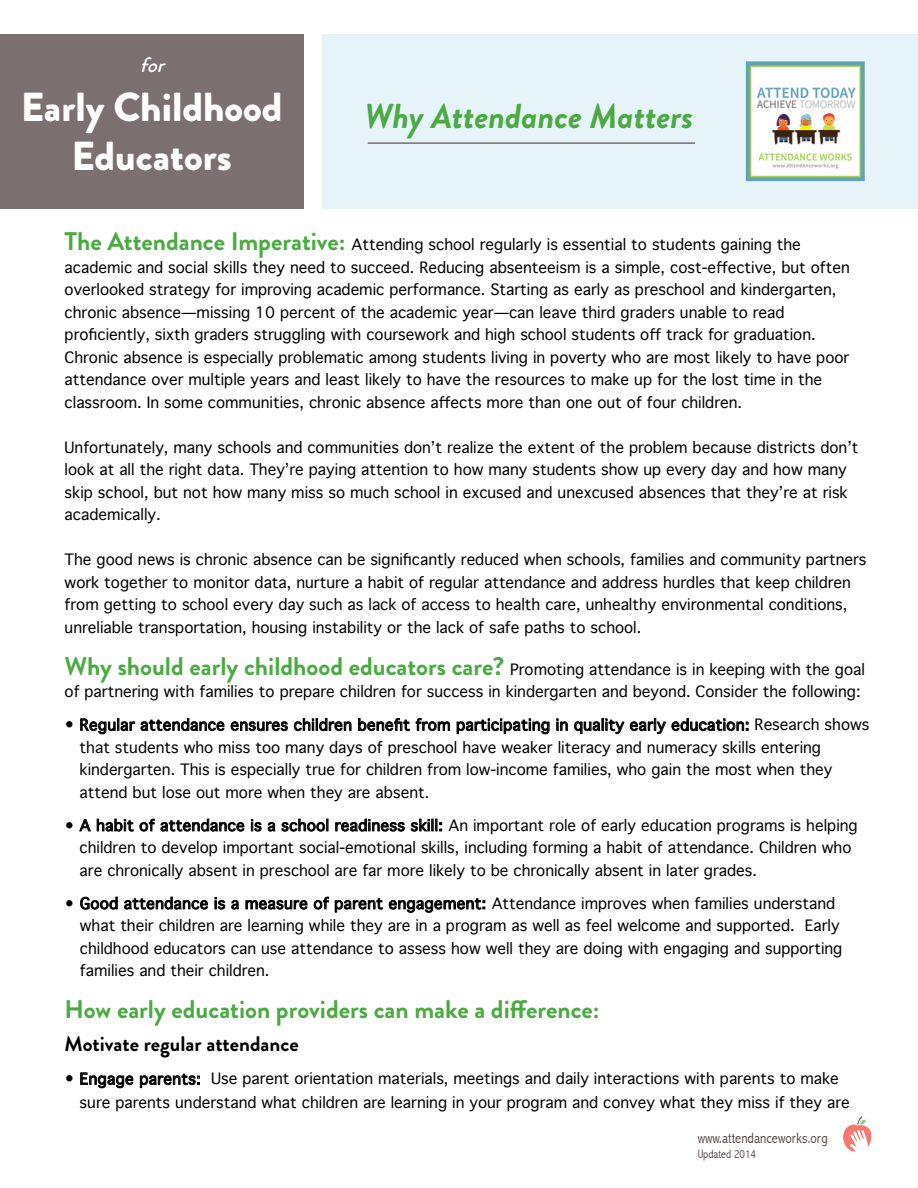
<style>
.page{position:relative;width:918px;height:1188px;background:#fff}
.page>*{position:absolute;margin:0;border:0;box-sizing:border-box;transform-origin:0 0}
.t1{font:900 40.5px/48.6px "Brandon Grotesque";color:#fff;text-align:center}
.t2{font:italic 700 34.5px "Brandon Grotesque";color:#4baa42}
.t3{font:700 25.5px "Brandon Grotesque";color:#4baa42}
.t4{font:700 21px "Brandon Grotesque";color:#000}
.t5{font:italic 500 21px "Brandon Grotesque";color:#fff}
.t6{font:15px/22.5px "Geneva";color:#000}
.t7{font:300 condensed 15px "Abadi";color:#514041}
.t8{font:300 condensed 12px "Abadi";color:#514041}
.s1{font-family:"Brandon Grotesque";font-weight:700;font-size:25.5px;color:#4baa42}
</style>
<div class="page">
<img style="left:843px;top:1117px;width:29px;height:35px">
<div style="left:322px;top:34px;width:596px;height:174px;background:#e6f3f9"></div>
<div style="left:0;top:34px;width:303px;height:174px;background:#7c6f70"></div>
<hr style="left:368px;top:142px;width:327px;height:2px;background:#514041">
<svg style="left:80px;top:718px;width:208px;height:17px"></svg>
<svg style="left:294px;top:718px;width:58px;height:14px"></svg>
<svg style="left:358px;top:718px;width:92px;height:14px"></svg>
<svg style="left:456px;top:719px;width:94px;height:16px"></svg>
<svg style="left:556px;top:719px;width:12px;height:12px"></svg>
<svg style="left:574px;top:718px;width:175px;height:16px"></svg>
<svg style="left:79px;top:818px;width:166px;height:14px"></svg>
<svg style="left:251px;top:818px;width:77px;height:14px"></svg>
<svg style="left:335px;top:818px;width:107px;height:14px"></svg>
<svg style="left:80px;top:896px;width:38px;height:14px"></svg>
<svg style="left:124px;top:896px;width:84px;height:14px"></svg>
<svg style="left:215px;top:897px;width:24px;height:13px"></svg>
<svg style="left:245px;top:896px;width:84px;height:14px"></svg>
<svg style="left:335px;top:898px;width:48px;height:15px"></svg>
<svg style="left:389px;top:898px;width:96px;height:15px"></svg>
<svg style="left:80px;top:1072px;width:54px;height:17px"></svg>
<svg style="left:140px;top:1074px;width:60px;height:14px"></svg>
<img style="left:745px;top:61px;width:120px;height:121px">
<h3 class="t5" style="left:140px;top:51px;width:34px">for</h3>
<h1 class="t1" style="left:21px;top:83px;width:263px">Early Childhood<br>Educators</h1>
<h2 class="t2" style="left:364px;top:92px;width:330px">Why Attendance Matters</h2>
<p class="t6" style="left:65px;top:234px;width:787px"><span class="s1">The Attendance Imperative:</span> Attending school regularly is essential to students gaining the academic and social skills they need to succeed. Reducing absenteeism is a simple, cost-effective, but often overlooked strategy for improving academic performance. Starting as early as preschool and kindergarten, chronic absence—missing 10 percent of the academic year—can leave third graders unable to read proficiently, sixth graders struggling with coursework and high school students off track for graduation.<br>Chronic absence is especially problematic among students living in poverty who are most likely to have poor attendance over multiple years and least likely to have the resources to make up for the lost time in the classroom. In some communities, chronic absence affects more than one out of four children.</p>
<p class="t6" style="left:65px;top:436px;width:795px">Unfortunately, many schools and communities don’t realize the extent of the problem because districts don’t look at all the right data. They’re paying attention to how many students show up every day and how many skip school, but not how many miss so much school in excused and unexcused absences that they’re at risk academically.</p>
<p class="t6" style="left:65px;top:549px;width:803px">The good news is chronic absence can be significantly reduced when schools, families and community partners work together to monitor data, nurture a habit of regular attendance and address hurdles that keep children from getting to school every day such as lack of access to health care, unhealthy environmental conditions, unreliable transportation, housing instability or the lack of safe paths to school.</p>
<p class="t6" style="left:65px;top:658px;width:802px"><span class="s1">Why should early childhood educators care?</span> Promoting attendance is in keeping with the goal of partnering with families to prepare children for success in kindergarten and beyond. Consider the following:</p>
<p class="t6" style="left:80px;top:714px;width:791px;text-indent:-15px">• Regular attendance ensures children benefit from participating in quality early education: Research shows that students who miss too many days of preschool have weaker literacy and numeracy skills entering kindergarten. This is especially true for children from low-income families, who gain the most when they attend but lose out more when they are absent.</p>
<p class="t6" style="left:80px;top:814px;width:780px;text-indent:-15px">• A habit of attendance is a school readiness skill: An important role of early education programs is helping children to develop important social-emotional skills, including forming a habit of attendance. Children who are chronically absent in preschool are far more likely to be chronically absent in later grades.</p>
<p class="t6" style="left:80px;top:892px;width:764px;text-indent:-15px">• Good attendance is a measure of parent engagement: Attendance improves when families understand what their children are learning while they are in a program as well as feel welcome and supported. Early childhood educators can use attendance to assess how well they are doing with engaging and supporting families and their children.</p>
<h3 class="t3" style="left:65px;top:992px;width:537px">How early education providers can make a difference:</h3>
<h3 class="t4" style="left:65px;top:1030px;width:236px">Motivate regular attendance</h3>
<p class="t6" style="left:80px;top:1067px;width:772px;line-height:24px;text-indent:-15px">• Engage parents: Use parent orientation materials, meetings and daily interactions with parents to make sure parents understand what children are learning in your program and convey what they miss if they are</p>
<p class="t8" style="left:698px;top:1147px;width:60px">Updated 2014</p>
<p class="t7" style="left:698px;top:1130px;width:132px">www.attendanceworks.org</p>
</div>
